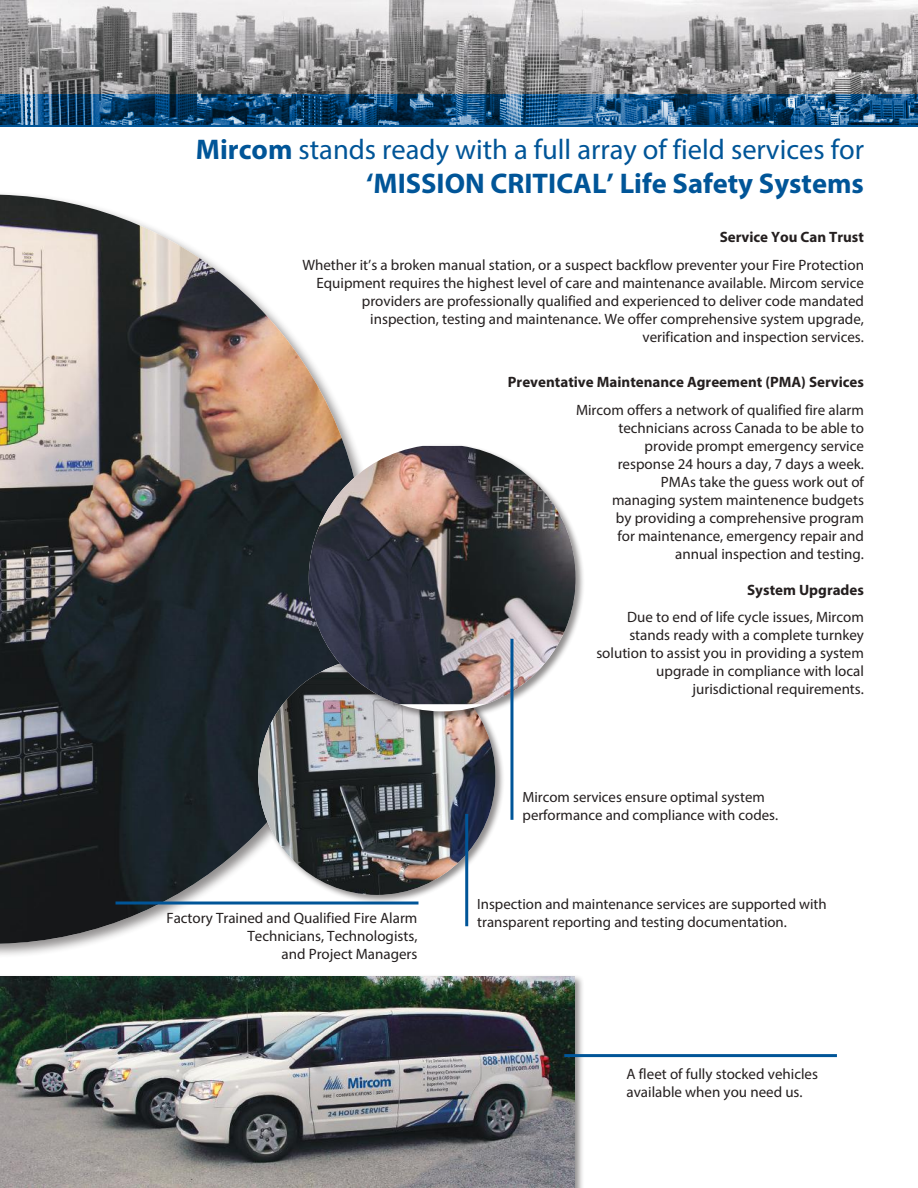
<style>
.page{position:relative;width:918px;height:1188px;background:#fff}
.page>*{position:absolute;margin:0;border:0;box-sizing:border-box;transform-origin:0 0}
.t1{font:28.5px/34.2px "Myriad Pro";color:#005598;text-align:right}
.t2{font:15px/18px "Myriad Pro";color:#241f1f;text-align:right}
.t3{font:700 15px "Myriad Pro";color:#241f1f}
.t4{font:14.85px/17.9px "Myriad Pro";color:#241f1f}
.s1{font-weight:700}
</style>
<div class="page">
<div style="left:0;top:974px;width:584px;height:214px;background:#241f1f;opacity:.5"></div>
<img style="left:0;top:976px;width:574px;height:212px">
<hr style="left:564px;top:1054px;width:273px;height:3px;background:#005598">
<img style="left:0;top:195px;width:353px;height:749px">
<hr style="left:116px;top:902px;width:302px;height:3px;background:#005598">
<div style="left:257px;top:656px;width:247px;height:248px;background:#241f1f;opacity:.5"></div>
<img style="left:258px;top:658px;width:237px;height:237px;border-radius:119px">
<hr style="left:465px;top:814px;width:3px;height:112px;background:#005598">
<div style="left:307px;top:443px;width:278px;height:278px;background:#241f1f;opacity:.5"></div>
<img style="left:309px;top:446px;width:267px;height:258px">
<hr style="left:510px;top:639px;width:3px;height:181px;background:#005598">
<img style="left:0;top:0;width:918px;height:94px">
<svg style="left:0;top:94px;width:918px;height:33px;background:#185280"></svg>
<h1 class="t1" style="left:196px;top:131px;width:670px"><span class="s1">Mircom</span> stands ready with a full array of field services for <span class="s1">‘MISSION CRITICAL’ Life Safety Systems</span></h1>
<p class="t3" style="left:720px;top:227px;width:146px">Service You Can Trust</p>
<p class="t2" style="left:302px;top:255px;width:563px">Whether it’s a broken manual station, or a suspect backflow preventer your Fire Protection Equipment requires the highest level of care and maintenance available. Mircom service providers are professionally qualified and experienced to deliver code mandated inspection, testing and maintenance. We offer comprehensive system upgrade, verification and inspection services.</p>
<p class="t3" style="left:508px;top:372px;width:358px">Preventative Maintenance Agreement (PMA) Services</p>
<p class="t2" style="left:576px;top:400px;width:289px">Mircom offers a network of qualified fire alarm technicians across Canada to be able to provide prompt emergency service<br>response 24 hours a day, 7 days a week.<br>PMAs take the guess work out of<br>managing system maintenence budgets<br>by providing a comprehensive program<br>for maintenance, emergency repair and annual inspection and testing.</p>
<p class="t3" style="left:747px;top:580px;width:118px">System Upgrades</p>
<p class="t2" style="left:596px;top:608px;width:269px">Due to end of life cycle issues, Mircom stands ready with a complete turnkey solution to assist you in providing a system upgrade in compliance with local jurisdictional requirements.</p>
<p class="t2" style="left:166px;top:908px;width:253px">Factory Trained and Qualified Fire Alarm<br>Technicians, Technologists,<br>and Project Managers</p>
<p class="t4" style="left:523px;top:788px;width:257px">Mircom services ensure optimal system performance and compliance with codes.</p>
<p class="t4" style="left:477px;top:895px;width:351px">Inspection and maintenance services are supported with transparent reporting and testing documentation.</p>
<p class="t2" style="left:627px;top:1065px;width:193px;text-align:left">A fleet of fully stocked vehicles available when you need us.</p>
</div>
